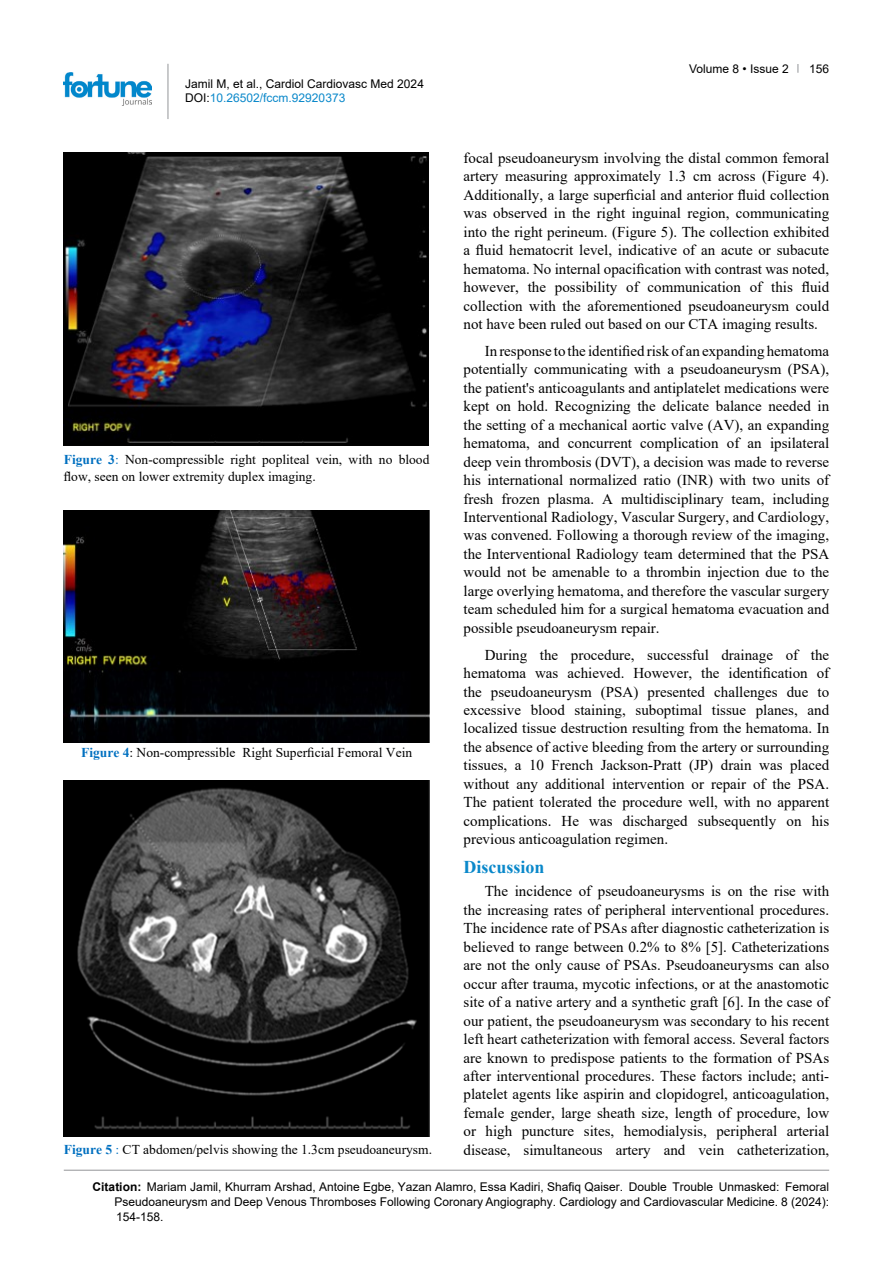
<style>
.page{position:relative;width:893px;height:1263px;background:#fff}
.page>*{position:absolute;margin:0;border:0;box-sizing:border-box;transform-origin:0 0}
.t1{font:700 18px "Times New Roman";color:#0a88ca}
.t2{font:15px/18.5px "Times New Roman";color:#000;text-align:justify}
.t3{font:13.5px/16.5px "Times New Roman";color:#000}
.t4{font:12px/15px "Arial";color:#000}
.s1{color:#0a88ca}
.s2{font-weight:700;color:#0070c0}
.s3{color:#0070c0}
.s4{font-weight:700}
</style>
<div class="page">
<hr style="left:168px;top:64px;width:1px;height:55px;background:#939598">
<img style="left:64px;top:72px;width:88px;height:33px">
<hr style="left:64px;top:1170px;width:765px;height:1px;background:#939598">
<img style="left:64px;top:152px;width:365px;height:294px">
<img style="left:64px;top:780px;width:365px;height:356px">
<img style="left:64px;top:511px;width:365px;height:231px">
<p class="t4" style="left:185px;top:76px;width:240px;line-height:14.4px">Jamil M, et al., Cardiol Cardiovasc Med 2024<br>DOI:<span class="s1">10.26502/fccm.92920373</span></p>
<p class="t3" style="left:64px;top:451px;width:367px"><span class="s2">Figure 3</span><span class="s3">:</span> Non-compressible right popliteal vein, with no blood flow, seen on lower extremity duplex imaging.</p>
<p class="t3" style="left:81px;top:744px;width:333px"><span class="s2">Figure 4</span>: Non-compressible Right Superficial Femoral Vein</p>
<p class="t3" style="left:64px;top:1141px;width:370px"><span class="s2">Figure 5</span> <span class="s3">:</span> CT abdomen/pelvis showing the 1.3cm pseudoaneurysm.</p>
<p class="t4" style="left:689px;top:61px;width:101px">Volume 8 • Issue 2</p>
<p class="t4" style="left:809px;top:61px;width:22px">156</p>
<p class="t2" style="left:463px;top:148px;width:367px">focal pseudoaneurysm involving the distal common femoral artery measuring approximately 1.3 cm across (Figure 4).<br>Additionally, a large superficial and anterior fluid collection was observed in the right inguinal region, communicating into the right perineum. (Figure 5). The collection exhibited a fluid hematocrit level, indicative of an acute or subacute hematoma. No internal opacification with contrast was noted, however, the possibility of communication of this fluid collection with the aforementioned pseudoaneurysm could not have been ruled out based on our CTA imaging results.</p>
<p class="t2" style="left:463px;top:341px;width:367px;text-indent:21px">In response to the identified risk of an expanding hematoma potentially communicating with a pseudoaneurysm (PSA), the patient's anticoagulants and antiplatelet medications were kept on hold. Recognizing the delicate balance needed in the setting of a mechanical aortic valve (AV), an expanding hematoma, and concurrent complication of an ipsilateral deep vein thrombosis (DVT), a decision was made to reverse his international normalized ratio (INR) with two units of fresh frozen plasma. A multidisciplinary team, including Interventional Radiology, Vascular Surgery, and Cardiology, was convened. Following a thorough review of the imaging, the Interventional Radiology team determined that the PSA would not be amenable to a thrombin injection due to the large overlying hematoma, and therefore the vascular surgery team scheduled him for a surgical hematoma evacuation and possible pseudoaneurysm repair.</p>
<p class="t2" style="left:463px;top:645px;width:367px;text-indent:21px">During the procedure, successful drainage of the hematoma was achieved. However, the identification of the pseudoaneurysm (PSA) presented challenges due to excessive blood staining, suboptimal tissue planes, and localized tissue destruction resulting from the hematoma. In the absence of active bleeding from the artery or surrounding tissues, a 10 French Jackson-Pratt (JP) drain was placed without any additional intervention or repair of the PSA.<br>The patient tolerated the procedure well, with no apparent complications. He was discharged subsequently on his previous anticoagulation regimen.</p>
<p class="t1" style="left:463px;top:853px;width:83px">Discussion</p>
<p class="t2" style="left:463px;top:882px;width:367px;text-indent:21px">The incidence of pseudoaneurysms is on the rise with the increasing rates of peripheral interventional procedures.<br>The incidence rate of PSAs after diagnostic catheterization is believed to range between 0.2% to 8% [5]. Catheterizations are not the only cause of PSAs. Pseudoaneurysms can also occur after trauma, mycotic infections, or at the anastomotic site of a native artery and a synthetic graft [6]. In the case of our patient, the pseudoaneurysm was secondary to his recent left heart catheterization with femoral access. Several factors are known to predispose patients to the formation of PSAs after interventional procedures. These factors include; anti&shy;platelet agents like aspirin and clopidogrel, anticoagulation, female gender, large sheath size, length of procedure, low or high puncture sites, hemodialysis, peripheral arterial disease, simultaneous artery and vein catheterization,</p>
<p class="t4" style="left:114px;top:1179px;width:716px;text-align:justify;text-indent:-22px"><span class="s4">Citation:</span> Mariam Jamil, Khurram Arshad, Antoine Egbe, Yazan Alamro, Essa Kadiri, Shafiq Qaiser. Double Trouble Unmasked: Femoral Pseudoaneurysm and Deep Venous Thromboses Following Coronary Angiography. Cardiology and Cardiovascular Medicine. 8 (2024):<br>154-158.</p>
</div>
